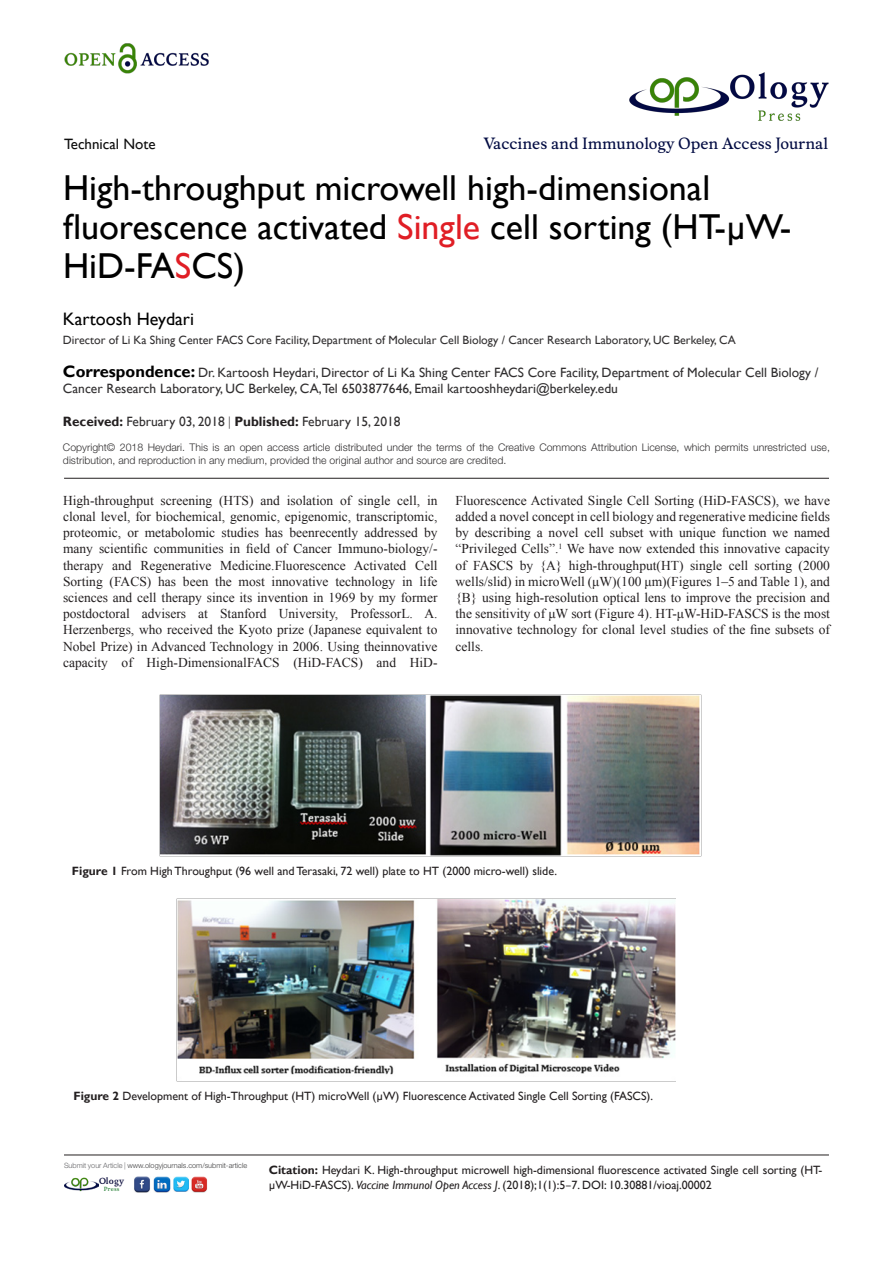
<style>
.page{position:relative;width:893px;height:1263px;background:#fff}
.page>*{position:absolute;margin:0;border:0;box-sizing:border-box;transform-origin:0 0}
.t1{font:36px/39px "Gill Sans";color:#000}
.t2{font:18px "Gill Sans";color:#000}
.t3{font:15px "Musee";color:#030c43}
.t4{font:15px "Gill Sans";color:#0e0e0e}
.t5{font:13.5px/16.2px "Times New Roman";color:#231f20;text-align:justify}
.t6{font:13.5px/16.2px "Gill Sans";color:#312f30}
.t7{font:12px/14.4px "Gill Sans";color:#231f20}
.t8{font:12px "Gill Sans";color:#312f30}
.t9{font:300 10.5px/12.6px "Helvetica Neue LT Std";color:#312f30}
.t10{font:700 9px "Kelvinch";color:#101141}
.t11{font:300 7.35px "Helvetica Neue LT Std";color:#3e3e3f}
.t12{font:700 6px "Kelvinch";color:#31853f}
.s1{color:#e01e25}
.s2{font-weight:700;font-size:16.5px;color:#000}
.s3{font-weight:700;color:#231f20}
.s4{font-family:"Times New Roman";color:#231f20}
.s5{font-weight:700}
.s6{color:#636366}
.s7{font-style:italic}
.s8{font-family:"Cambria"}
</style>
<div class="page">
<hr style="left:64px;top:1154px;width:765px;height:1px;background:#231f20">
<img style="left:64px;top:1177px;width:35px;height:14px">
<img style="left:134px;top:1176px;width:16px;height:16px">
<img style="left:154px;top:1176px;width:16px;height:16px">
<img style="left:174px;top:1176px;width:34px;height:16px">
<img style="left:629px;top:72px;width:199px;height:48px">
<img style="left:65px;top:43px;width:144px;height:30px">
<hr style="left:64px;top:478px;width:765px;height:1px;background:#231f20">
<img style="left:160px;top:695px;width:540px;height:161px">
<img style="left:176px;top:898px;width:500px;height:183px">
<p class="t3" style="left:483px;top:134px;width:346px">Vaccines and Immunology Open Access Journal</p>
<p class="t1" style="left:63px;top:169px;width:730px">High-throughput microwell high-dimensional fluorescence activated <span class="s1">Single</span> cell sorting (HT-μW-<br>HiD-FA<span class="s1">S</span>CS)</p>
<p class="t2" style="left:63px;top:309px;width:133px">Kartoosh Heydari</p>
<p class="t8" style="left:63px;top:333px;width:674px">Director of Li Ka Shing Center FACS Core Facility, Department of Molecular Cell Biology / Cancer Research Laboratory, UC Berkeley, CA</p>
<p class="t6" style="left:63px;top:365px;width:757px"><span class="s2">Correspondence:</span> Dr. Kartoosh Heydari, Director of Li Ka Shing Center FACS Core Facility, Department of Molecular Cell Biology /<br>Cancer Research Laboratory, UC Berkeley, CA,Tel 6503877646, Email kartooshheydari@berkeley.edu</p>
<p class="t6" style="left:63px;top:413px;width:339px"><span class="s3">Received:</span> February 03, 2018 <span class="s4">|</span> <span class="s3">Published:</span> February 15, 2018</p>
<p class="t9" style="left:63px;top:441px;width:768px">Copyright© 2018 Heydari. This is an open access article distributed under the terms of the Creative Commons Attribution License, which permits unrestricted use, distribution, and reproduction in any medium, provided the original author and source are credited.</p>
<p class="t4" style="left:64px;top:135px;width:93px">Technical Note</p>
<p class="t5" style="left:63px;top:492px;width:376px">High-throughput screening (HTS) and isolation of single cell, in clonal level, for biochemical, genomic, epigenomic, transcriptomic, proteomic, or metabolomic studies has beenrecently addressed by many scientific communities in field of Cancer Immuno-biology/- therapy and Regenerative Medicine.Fluorescence Activated Cell Sorting (FACS) has been the most innovative technology in life sciences and cell therapy since its invention in 1969 by my former postdoctoral advisers at Stanford University, ProfessorL. A.<br>Herzenbergs, who received the Kyoto prize (Japanese equivalent to Nobel Prize) in Advanced Technology in 2006. Using theinnovative capacity of High-DimensionalFACS (HiD-FACS) and HiD-</p>
<p class="t5" style="left:455px;top:492px;width:376px">Fluorescence Activated Single Cell Sorting (HiD-FASCS), we have added a novel concept in cell biology and regenerative medicine fields by describing a novel cell subset with unique function we named “Privileged Cells”.<sup>1</sup> We have now extended this innovative capacity of FASCS by {A} high-throughput(HT) single cell sorting (2000 wells/slid) in microWell (μW)(100 μm)(Figures 1–5 and Table 1), and {B} using high-resolution optical lens to improve the precision and the sensitivity of μW sort (Figure 4). HT-μW-HiD-FASCS is the most innovative technology for clonal level studies of the fine subsets of cells.</p>
<p class="t7" style="left:72px;top:864px;width:487px"><span class="s5">Figure 1</span> From High Throughput (96 well and Terasaki, 72 well) plate to HT (2000 micro-well) slide.</p>
<p class="t7" style="left:73px;top:1088px;width:581px"><span class="s5">Figure 2</span> Development of High-Throughput (HT) microWell (μW) Fluorescence Activated Single Cell Sorting (FASCS).</p>
<p class="t11" style="left:64px;top:1161px;width:185px"><span class="s6">Submit your Article |</span> www.ologyjournals.com/submit-article</p>
<p class="t10" style="left:99px;top:1174px;width:27px">Ology</p>
<p class="t12" style="left:104px;top:1185px;width:17px">Press</p>
<p class="t7" style="left:269px;top:1163px;width:555px"><span class="s5">Citation:</span> Heydari K. High-throughput microwell high-dimensional fluorescence activated Single cell sorting (HT&shy;μW-HiD-FASCS). <span class="s7">Vaccine Immunol Open Access J</span>. (2018);1(1):5<span class="s8">–</span>7. DOI: 10.30881/vioaj.00002</p>
</div>
